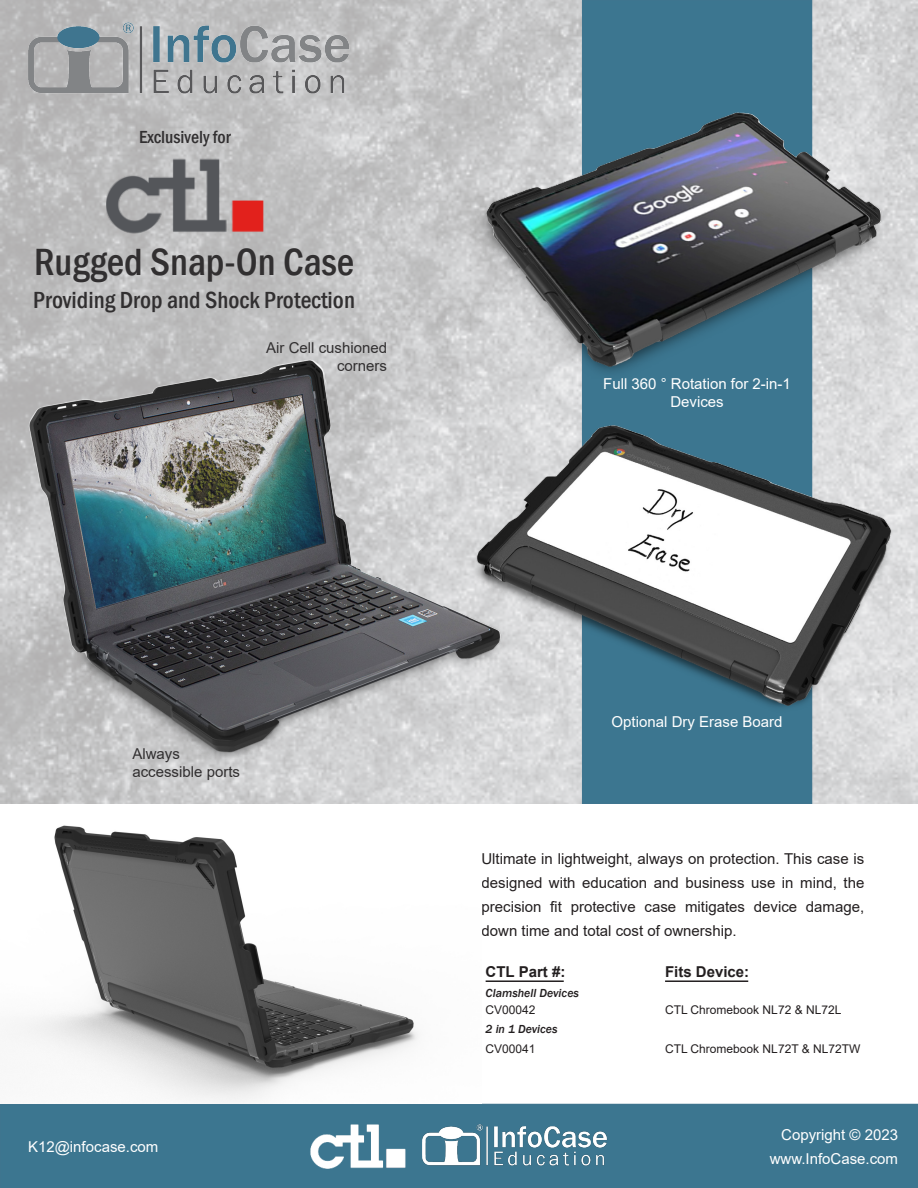
<style>
.page{position:relative;width:918px;height:1188px;background:#fff}
.page>*{position:absolute;margin:0;border:0;box-sizing:border-box;transform-origin:0 0}
.t1{font:500 condensed 39px "Franklin Gothic";color:#312f30}
.t2{font:500 condensed 24px "Franklin Gothic";color:#312f30}
.t3{font:500 condensed 18px "Franklin Gothic";color:#312f30}
.t4{font:15px/24px "Arial";color:#231f20;text-align:justify}
.t5{font:15px/18px "Arial";color:#fff;text-align:center}
.t6{font:15px/18px "Arial";color:#312f30;text-align:right}
.t7{font:700 15px "Arial";color:#231f20}
.t8{font:12px "Arial";color:#231f20}
.t9{font:italic 500 12px "Franklin Gothic";color:#231f20}
</style>
<div class="page">
<img style="left:0;top:0;width:918px;height:804px">
<img style="left:28px;top:17px;width:324px;height:88px">
<img style="left:106px;top:148px;width:158px;height:102px">
<hr style="left:665px;top:980px;width:83px;height:2px;background:#231f20">
<hr style="left:486px;top:980px;width:78px;height:2px;background:#231f20">
<img style="left:0;top:327px;width:522px;height:459px">
<div style="left:583px;top:0;width:229px;height:803px;background:#3c7690"></div>
<img style="left:469px;top:417px;width:423px;height:299px">
<img style="left:469px;top:108px;width:423px;height:271px">
<div style="left:0;top:1105px;width:918px;height:83px;background:#3c7690"></div>
<div style="left:0;top:1104px;width:918px;height:84px;border:2px solid #3f758f"></div>
<img style="left:423px;top:1124px;width:184px;height:42px">
<img style="left:310px;top:1104px;width:97px;height:84px">
<img style="left:19px;top:825px;width:399px;height:277px">
<p class="t3" style="left:139px;top:125px;width:93px">Exclusively for</p>
<p class="t1" style="left:34px;top:237px;width:321px">Rugged Snap-On Case</p>
<p class="t2" style="left:33px;top:285px;width:323px">Providing Drop and Shock Protection</p>
<p class="t6" style="left:266px;top:339px;width:122px">Air Cell cushioned corners</p>
<p class="t5" style="left:603px;top:375px;width:189px">Full 360 ° Rotation for 2-in-1<br>Devices</p>
<p class="t6" style="left:132px;top:744px;width:49px">Always</p>
<p class="t6" style="left:132px;top:762px;width:109px">accessible ports</p>
<p class="t5" style="left:28px;top:1138px;width:132px">K12@infocase.com</p>
<p class="t5" style="left:612px;top:713px;width:172px">Optional Dry Erase Board</p>
<p class="t4" style="left:482px;top:847px;width:384px">Ultimate in lightweight, always on protection. This case is designed with education and business use in mind, the precision fit protective case mitigates device damage, down time and total cost of ownership.</p>
<p class="t7" style="left:665px;top:961px;width:86px">Fits Device:</p>
<p class="t8" style="left:665px;top:1002px;width:178px">CTL Chromebook NL72 &amp; NL72L</p>
<p class="t8" style="left:665px;top:1041px;width:197px">CTL Chromebook NL72T &amp; NL72TW</p>
<p class="t7" style="left:486px;top:961px;width:81px">CTL Part #:</p>
<p class="t8" style="left:486px;top:1002px;width:52px">CV00042</p>
<p class="t8" style="left:486px;top:1041px;width:52px">CV00041</p>
<p class="t9" style="left:486px;top:985px;width:95px">Clamshell Devices</p>
<p class="t9" style="left:486px;top:1022px;width:74px">2 in 1 Devices</p>
<p class="t5" style="left:781px;top:1126px;width:118px">Copyright © 2023</p>
<p class="t5" style="left:770px;top:1150px;width:130px">www.InfoCase.com</p>
</div>
